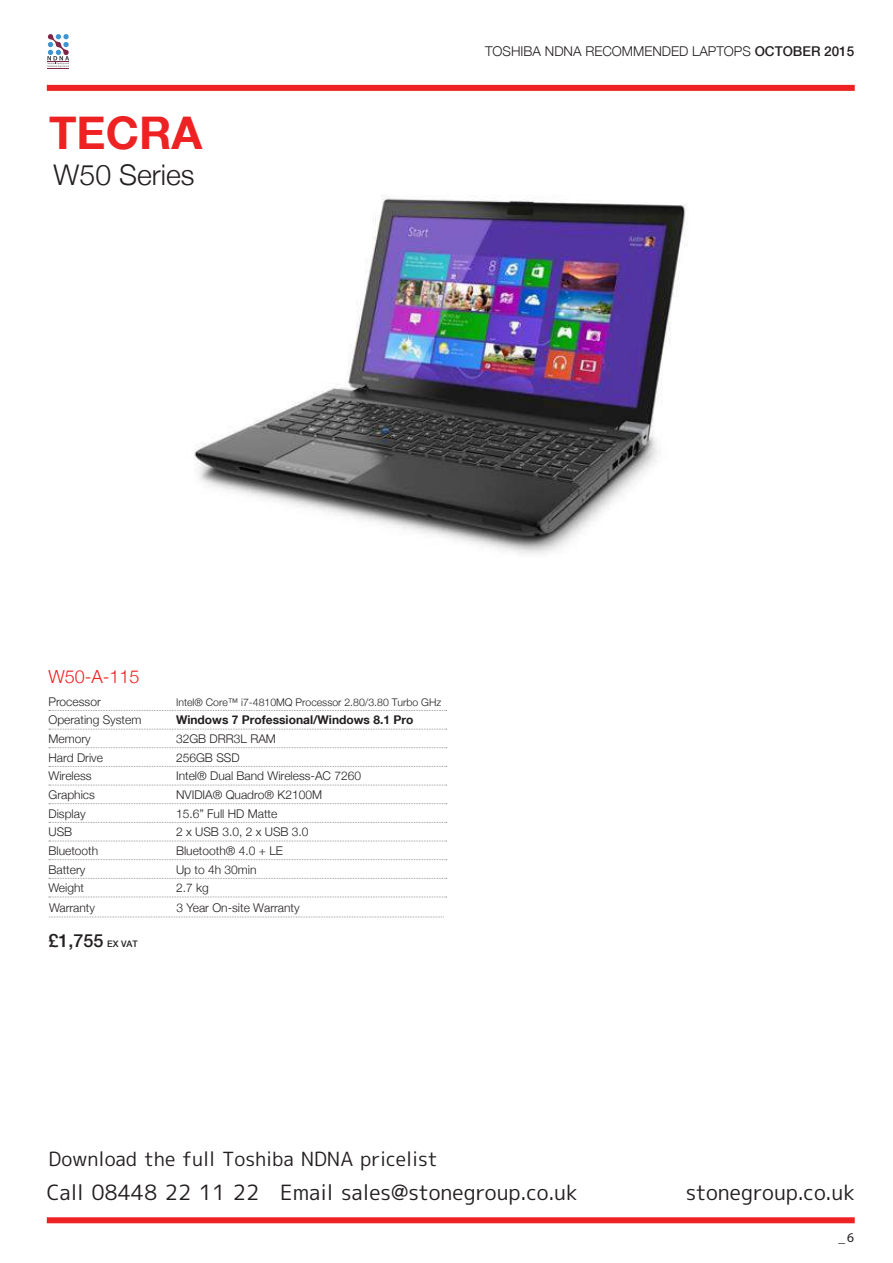
<style>
.page{position:relative;width:893px;height:1263px;background:#fff}
.page>*{position:absolute;margin:0;border:0;box-sizing:border-box;transform-origin:0 0}
.t1{font:700 45px "Helvetica Neue LT Com";color:#ee2123}
.t2{font:300 28.5px "Helvetica Neue";color:#231f20}
.t3{font:21px "mplus 1 c regular";color:#231f20}
.t4{font:19.5px "mplus 1 c regular";letter-spacing:-.005em;color:#231f20}
.t5{font:500 18px "Helvetica Neue LT Com";color:#231f20}
.t6{font:300 18px "Helvetica Neue";color:#ee2123}
.t7{font:300 13.5px "Helvetica Neue";color:#231f20}
.t8{font:300 13.5px "Myriad Pro";color:#231f20}
.t9{font:300 12px "Helvetica Neue";color:#231f20}
.t10{font:700 12px "Helvetica Neue LT Com";color:#231f20}
.t11{font:300 10.5px "Helvetica Neue";color:#231f20}
.s1{font-family:"Helvetica Neue LT Com";font-weight:500}
.s2{font-size:9px}
.s3{font-weight:900}
</style>
<div class="page">
<div style="left:47px;top:1217px;width:808px;height:6px;background:#ee2123"></div>
<svg style="left:47px;top:34px;width:22px;height:35px"></svg>
<div style="left:47px;top:85px;width:808px;height:6px;background:#ee2123"></div>
<img style="left:194px;top:196px;width:493px;height:358px">
<svg style="left:49px;top:710px;width:398px;height:1px"></svg>
<svg style="left:49px;top:729px;width:398px;height:1px"></svg>
<svg style="left:49px;top:747px;width:398px;height:1px"></svg>
<svg style="left:49px;top:766px;width:398px;height:1px"></svg>
<svg style="left:49px;top:785px;width:398px;height:1px"></svg>
<svg style="left:49px;top:803px;width:398px;height:1px"></svg>
<svg style="left:49px;top:822px;width:398px;height:1px"></svg>
<svg style="left:49px;top:841px;width:398px;height:1px"></svg>
<svg style="left:49px;top:859px;width:398px;height:1px"></svg>
<svg style="left:49px;top:878px;width:398px;height:1px"></svg>
<svg style="left:49px;top:896px;width:398px;height:1px"></svg>
<svg style="left:49px;top:916px;width:395px;height:1px"></svg>
<h1 class="t1" style="left:49px;top:105px;width:155px">TECRA</h1>
<h2 class="t2" style="left:54px;top:157px;width:142px">W50 Series</h2>
<p class="t7" style="left:485px;top:43px;width:371px">TOSHIBA NDNA RECOMMENDED LAPTOPS <span class="s1">OCTOBER 2015</span></p>
<h3 class="t6" style="left:49px;top:665px;width:93px">W50-A-115</h3>
<p class="t9" style="left:49px;top:694px;width:54px">Processor</p>
<p class="t11" style="left:176px;top:696px;width:267px">Intel® Core™ i7-4810MQ Processor 2.80/3.80 Turbo GHz</p>
<p class="t9" style="left:49px;top:713px;width:94px">Operating System</p>
<p class="t10" style="left:176px;top:713px;width:239px">Windows 7 Professional/Windows 8.1 Pro</p>
<p class="t9" style="left:49px;top:731px;width:44px">Memory</p>
<p class="t9" style="left:176px;top:731px;width:101px">32GB DRR3L RAM</p>
<p class="t9" style="left:49px;top:750px;width:56px">Hard Drive</p>
<p class="t9" style="left:176px;top:750px;width:65px">256GB SSD</p>
<p class="t9" style="left:49px;top:769px;width:45px">Wireless</p>
<p class="t9" style="left:176px;top:769px;width:186px">Intel® Dual Band Wireless-AC 7260</p>
<p class="t9" style="left:49px;top:787px;width:48px">Graphics</p>
<p class="t9" style="left:176px;top:787px;width:147px">NVIDIA® Quadro® K2100M</p>
<p class="t9" style="left:49px;top:806px;width:39px">Display</p>
<p class="t9" style="left:176px;top:806px;width:103px">15.6” Full HD Matte</p>
<p class="t9" style="left:49px;top:825px;width:25px">USB</p>
<p class="t9" style="left:176px;top:825px;width:134px">2 x USB 3.0, 2 x USB 3.0</p>
<p class="t9" style="left:49px;top:843px;width:51px">Bluetooth</p>
<p class="t9" style="left:176px;top:843px;width:108px">Bluetooth® 4.0 + LE</p>
<p class="t9" style="left:49px;top:862px;width:38px">Battery</p>
<p class="t9" style="left:176px;top:862px;width:82px">Up to 4h 30min</p>
<p class="t9" style="left:49px;top:881px;width:37px">Weight</p>
<p class="t9" style="left:176px;top:881px;width:34px">2.7 kg</p>
<h3 class="t5" style="left:49px;top:929px;width:91px">£1,755 <span class="s2">EX VAT</span></h3>
<p class="t9" style="left:49px;top:901px;width:48px">Warranty</p>
<p class="t9" style="left:177px;top:901px;width:125px">3 Year On-site Warranty</p>
<h3 class="t4" style="left:49px;top:1149px;width:390px">Download the full Toshiba NDNA pricelist</h3>
<h3 class="t3" style="left:47px;top:1182px;width:532px">Call 08448 22 11 22 Email sales@stonegroup.co.uk</h3>
<h3 class="t3" style="left:686px;top:1182px;width:171px">stonegroup.co.uk</h3>
<p class="t8" style="left:838px;top:1229px;width:17px">_ <span class="s3">6</span></p>
</div>
